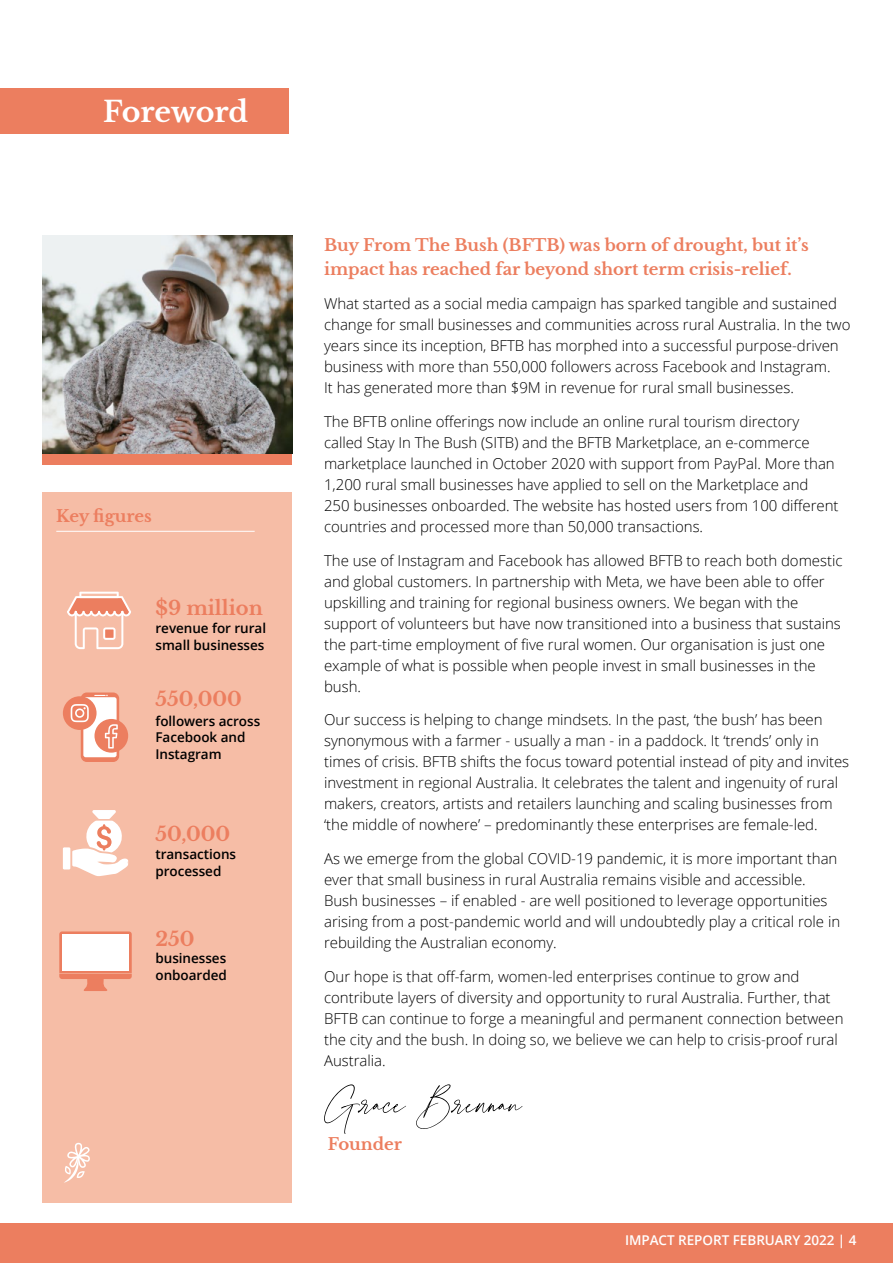
<style>
.page{position:relative;width:893px;height:1263px;background:#fff}
.page>*{position:absolute;margin:0;border:0;box-sizing:border-box;transform-origin:0 0}
.t1{font:700 28.5px "Libre Baskerville";letter-spacing:-.005em;color:#fff}
.t2{font:700 19.5px "Libre Baskerville";color:#ec7e5f}
.t3{font:700 16.5px/24px "Libre Baskerville";letter-spacing:-.005em;color:#ec7e5f}
.t4{font:300 15px/21px "Open Sans";letter-spacing:-.005em;color:#000}
.t5{font:600 13.5px/16.5px "Open Sans";letter-spacing:-.005em;color:#000}
.t6{font:600 13.5px "Open Sans";letter-spacing:-.005em;color:#fff}
</style>
<div class="page">
<div style="left:43px;top:492px;width:249px;height:710px;background:#f6bda6"></div>
<div style="left:0;top:88px;width:288px;height:46px;background:#ec7e5f"></div>
<div style="left:43px;top:453px;width:249px;height:12px;background:#ec7e5f"></div>
<svg style="left:59px;top:931px;width:73px;height:60px"></svg>
<div style="left:62px;top:934px;width:67px;height:36px;background:#fff"></div>
<svg style="left:324px;top:1084px;width:198px;height:50px"></svg>
<img style="left:43px;top:235px;width:249px;height:219px">
<svg style="left:63px;top:810px;width:65px;height:66px"></svg>
<div style="left:81px;top:692px;width:38px;height:70px;background:#ec7e5f;border-radius:6px"></div>
<div style="left:83px;top:697px;width:34px;height:60px;background:#fff;border-radius:2px"></div>
<svg style="left:94px;top:695px;width:14px;height:1px"></svg>
<div style="left:63px;top:696px;width:34px;height:34px;background:#ec7e5f;border-radius:50%"></div>
<div style="left:94px;top:719px;width:34px;height:34px;background:#ec7e5f;border-radius:50%"></div>
<svg style="left:71px;top:704px;width:18px;height:18px"></svg>
<svg style="left:105px;top:724px;width:13px;height:24px"></svg>
<div style="left:0;top:1223px;width:893px;height:40px;background:#ec7e5f"></div>
<svg style="left:65px;top:1143px;width:25px;height:39px"></svg>
<hr style="left:56px;top:531px;width:199px;height:1px;background:#fff">
<svg style="left:67px;top:592px;width:64px;height:57px"></svg>
<h1 class="t1" style="left:103px;top:94px;width:147px">Foreword</h1>
<p class="t3" style="left:56px;top:505px;width:97px">Key figures</p>
<h2 class="t2" style="left:155px;top:596px;width:109px">$9 million</h2>
<p class="t5" style="left:155px;top:620px;width:112px">revenue for rural small businesses</p>
<h2 class="t2" style="left:155px;top:687px;width:88px">550,000</h2>
<p class="t5" style="left:155px;top:712px;width:106px">followers across<br>Facebook and<br>Instagram</p>
<h2 class="t2" style="left:155px;top:822px;width:76px">50,000</h2>
<p class="t5" style="left:155px;top:846px;width:82px">transactions processed</p>
<h2 class="t2" style="left:155px;top:927px;width:41px">250</h2>
<p class="t5" style="left:155px;top:950px;width:73px">businesses onboarded</p>
<p class="t3" style="left:324px;top:234px;width:486px">Buy From The Bush (BFTB) was born of drought, but it’s impact has reached far beyond short term crisis-relief.</p>
<p class="t4" style="left:324px;top:293px;width:528px">What started as a social media campaign has sparked tangible and sustained change for small businesses and communities across rural Australia. In the two years since its inception, BFTB has morphed into a successful purpose-driven business with more than 550,000 followers across Facebook and Instagram.<br>It has generated more than $9M in revenue for rural small businesses.</p>
<p class="t4" style="left:324px;top:410px;width:516px">The BFTB online offerings now include an online rural tourism directory called Stay In The Bush (SITB) and the BFTB Marketplace, an e-commerce marketplace launched in October 2020 with support from PayPal. More than 1,200 rural small businesses have applied to sell on the Marketplace and<br>250 businesses onboarded. The website has hosted users from 100 different countries and processed more than 50,000 transactions.</p>
<p class="t4" style="left:324px;top:549px;width:520px">The use of Instagram and Facebook has allowed BFTB to reach both domestic and global customers. In partnership with Meta, we have been able to offer upskilling and training for regional business owners. We began with the support of volunteers but have now transitioned into a business that sustains the part-time employment of five rural women. Our organisation is just one example of what is possible when people invest in small businesses in the bush.</p>
<p class="t4" style="left:324px;top:709px;width:527px">Our success is helping to change mindsets. In the past, ‘the bush’ has been synonymous with a farmer - usually a man - in a paddock. It ‘trends’ only in times of crisis. BFTB shifts the focus toward potential instead of pity and invites investment in regional Australia. It celebrates the talent and ingenuity of rural makers, creators, artists and retailers launching and scaling businesses from ‘the middle of nowhere’ – predominantly these enterprises are female-led.</p>
<p class="t4" style="left:324px;top:848px;width:518px">As we emerge from the global COVID-19 pandemic, it is more important than ever that small business in rural Australia remains visible and accessible.<br>Bush businesses – if enabled - are well positioned to leverage opportunities arising from a post-pandemic world and will undoubtedly play a critical role in rebuilding the Australian economy.</p>
<p class="t4" style="left:324px;top:965px;width:521px">Our hope is that off-farm, women-led enterprises continue to grow and contribute layers of diversity and opportunity to rural Australia. Further, that BFTB can continue to forge a meaningful and permanent connection between the city and the bush. In doing so, we believe we can help to crisis-proof rural Australia.</p>
<p class="t3" style="left:328px;top:1132px;width:76px">Founder</p>
<p class="t6" style="left:625px;top:1230px;width:233px">IMPACT REPORT FEBRUARY 2022 | 4</p>
</div>
